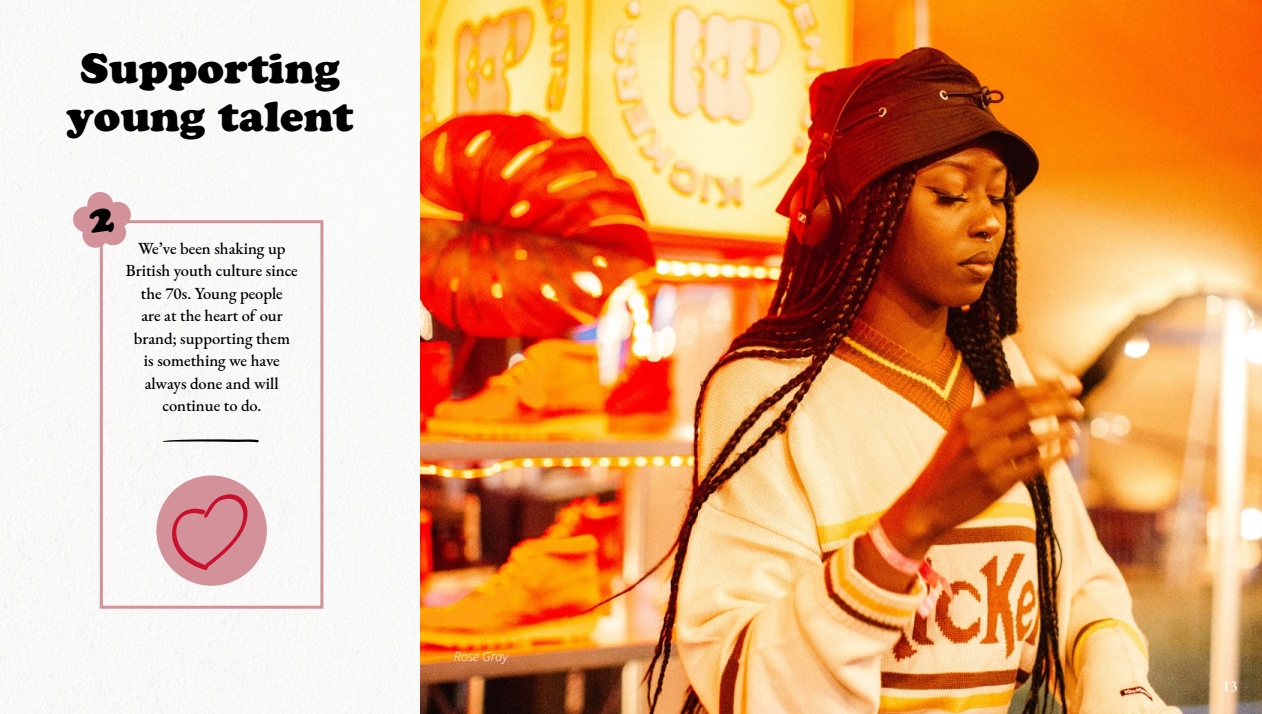
<style>
.page{position:relative;width:1262px;height:714px;background:#fff}
.page>*{position:absolute;margin:0;border:0;box-sizing:border-box;transform-origin:0 0}
.t1{font:42px/48px "Cooper Black Std";color:#010001;text-align:center}
.t2{font:16.5px/22.5px "EB Garamond";color:#010001;text-align:center}
.t3{font:15px "EB Garamond";color:#fff}
.t4{font:italic 300 12.75px "Open Sans";color:#fff}
</style>
<div class="page">
<img style="left:0;top:0;width:420px;height:714px">
<img style="left:420px;top:0;width:842px;height:714px">
<div style="left:100px;top:220px;width:223px;height:389px;border:3px solid #d39199"></div>
<div style="left:156px;top:476px;width:111px;height:110px;background:#d39199;border-radius:50%"></div>
<svg style="left:172px;top:494px;width:75px;height:76px"></svg>
<svg style="left:163px;top:439px;width:96px;height:3px"></svg>
<svg style="left:72px;top:191px;width:59px;height:58px"></svg>
<h1 class="t1" style="left:66px;top:45px;width:289px">Supporting young talent</h1>
<p class="t2" style="left:126px;top:237px;width:173px">We’ve been shaking up<br>British youth culture since the 70s. Young people<br>are at the heart of our brand; supporting them<br>is something we have always done and will continue to do.</p>
<p class="t4" style="left:454px;top:647px;width:56px">Rose Gray</p>
<p class="t3" style="left:1222px;top:676px;width:16px">13</p>
</div>
